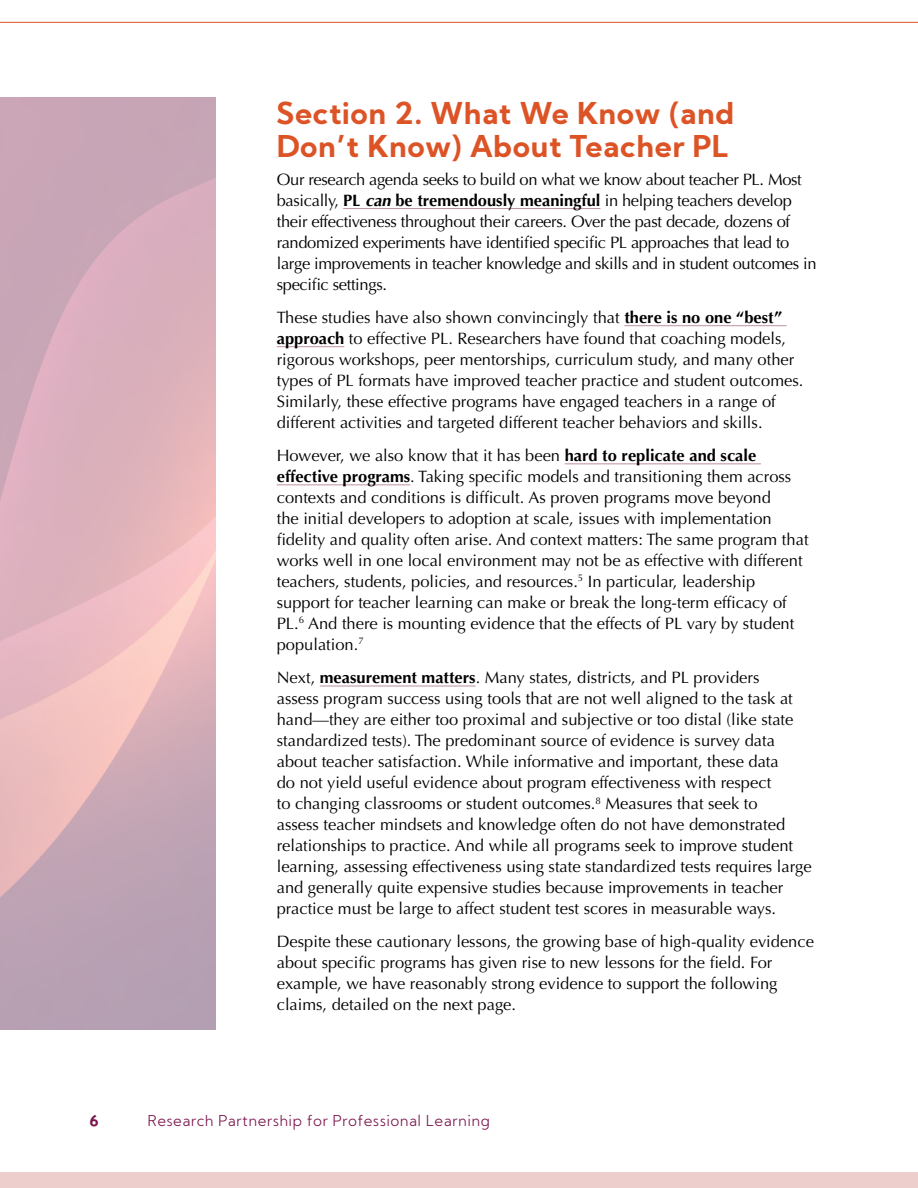
<style>
.page{position:relative;width:918px;height:1188px;background:#fff}
.page>*{position:absolute;margin:0;border:0;box-sizing:border-box;transform-origin:0 0}
.t1{font:700 30px/33px "Kumbh Sans";letter-spacing:.02em;color:#dc5326}
.t2{font:16.5px/21px "Optima";color:#000}
.t3{font:16.5px/21px "Optima";letter-spacing:-.02em;color:#000}
.t4{font:300 15px "Kumbh Sans";letter-spacing:.025em;color:#7b164d}
.t5{font:700 15px "Kumbh Sans";color:#7b164d}
.s1{font-weight:700}
.s2{font-weight:700;font-style:italic}
</style>
<div class="page">
<hr style="left:0;top:22px;width:918px;height:1px;background:#dc5326">
<div style="left:0;top:1172px;width:918px;height:16px;background:#edcecd"></div>
<hr style="left:343px;top:208px;width:257px;height:1px;background:#bc91a0">
<hr style="left:624px;top:325px;width:163px;height:1px;background:#bc91a0">
<hr style="left:277px;top:346px;width:67px;height:1px;background:#bc91a0">
<hr style="left:565px;top:463px;width:196px;height:1px;background:#bc91a0">
<hr style="left:277px;top:484px;width:133px;height:1px;background:#bc91a0">
<hr style="left:320px;top:686px;width:156px;height:1px;background:#bc91a0">
<h1 class="t1" style="left:277px;top:96px;width:459px">Section 2. What We Know (and<br>Don’t Know) About Teacher PL</h1>
<p class="t3" style="left:277px;top:169px;width:541px">Our research agenda seeks to build on what we know about teacher PL. Most basically, <span class="s1">PL</span> <span class="s2">can</span> <span class="s1">be tremendously meaningful</span> in helping teachers develop their effectiveness throughout their careers. Over the past decade, dozens of randomized experiments have identified specific PL approaches that lead to large improvements in teacher knowledge and skills and in student outcomes in specific settings.</p>
<p class="t2" style="left:277px;top:307px;width:528px">These studies have also shown convincingly that <span class="s1">there is no one “best” approach</span> to effective PL. Researchers have found that coaching models, rigorous workshops, peer mentorships, curriculum study, and many other types of PL formats have improved teacher practice and student outcomes.<br>Similarly, these effective programs have engaged teachers in a range of different activities and targeted different teacher behaviors and skills.</p>
<p class="t2" style="left:277px;top:445px;width:533px">However, we also know that it has been <span class="s1">hard to replicate and scale effective programs</span>. Taking specific models and transitioning them across contexts and conditions is difficult. As proven programs move beyond<br>the initial developers to adoption at scale, issues with implementation fidelity and quality often arise. And context matters: The same program that works well in one local environment may not be as effective with different teachers, students, policies, and resources.<sup>5</sup> In particular, leadership support for teacher learning can make or break the long-term efficacy of PL.<sup>6</sup> And there is mounting evidence that the effects of PL vary by student population.<sup>7</sup></p>
<p class="t2" style="left:277px;top:667px;width:537px">Next, <span class="s1">measurement matters</span>. Many states, districts, and PL providers<br>assess program success using tools that are not well aligned to the task at hand—they are either too proximal and subjective or too distal (like state standardized tests). The predominant source of evidence is survey data about teacher satisfaction. While informative and important, these data<br>do not yield useful evidence about program effectiveness with respect<br>to changing classrooms or student outcomes.<sup>8</sup> Measures that seek to<br>assess teacher mindsets and knowledge often do not have demonstrated relationships to practice. And while all programs seek to improve student learning, assessing effectiveness using state standardized tests requires large and generally quite expensive studies because improvements in teacher practice must be large to affect student test scores in measurable ways.</p>
<p class="t2" style="left:277px;top:931px;width:539px">Despite these cautionary lessons, the growing base of high-quality evidence about specific programs has given rise to new lessons for the field. For example, we have reasonably strong evidence to support the following claims, detailed on the next page.</p>
<p class="t5" style="left:90px;top:1111px;width:11px">6</p>
<p class="t4" style="left:148px;top:1112px;width:344px">Research Partnership for Professional Learning</p>
</div>
